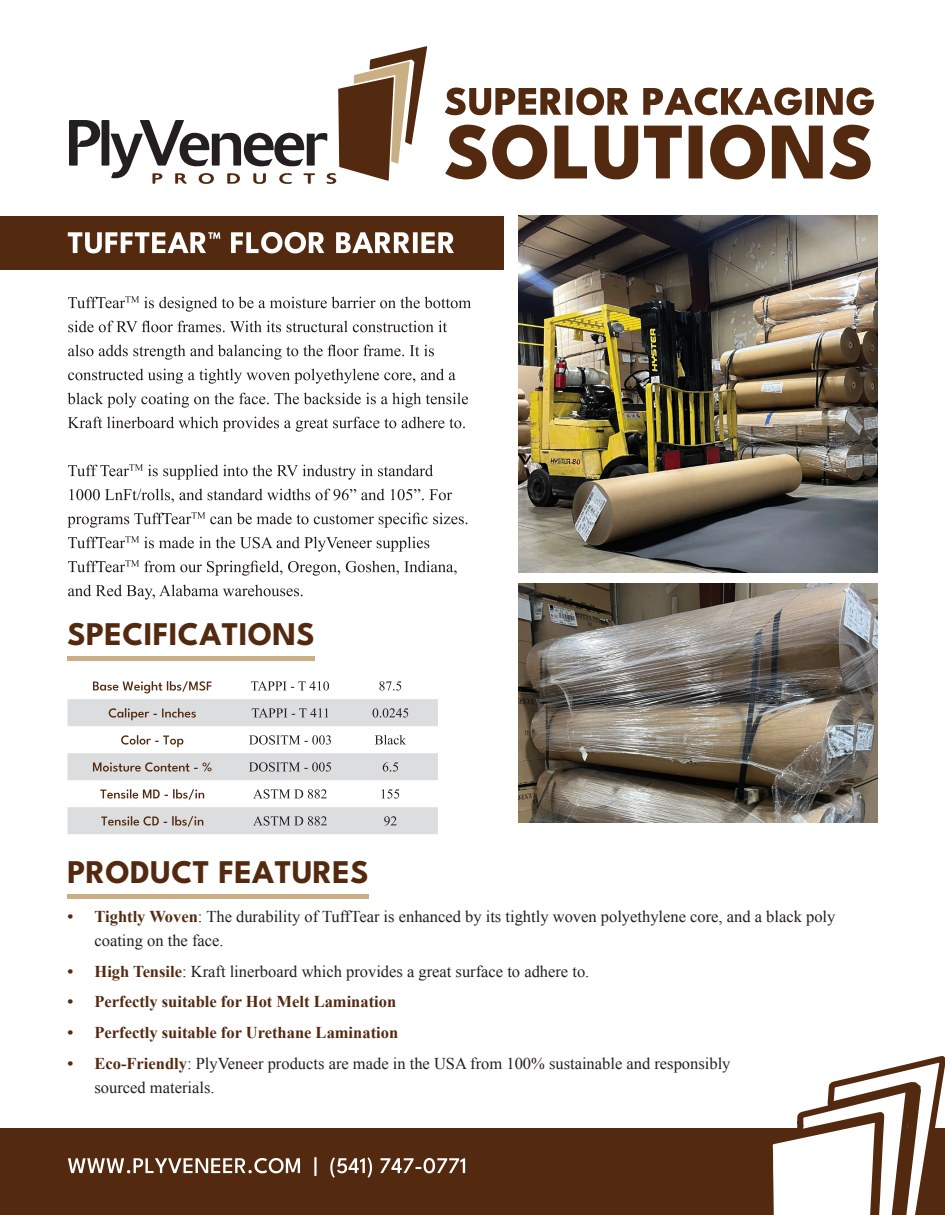
<style>
.page{position:relative;width:945px;height:1215px;background:#fff}
.page>*{position:absolute;margin:0;border:0;box-sizing:border-box;transform-origin:0 0}
.t1{font:100 33px "League Spartan";letter-spacing:.005em;color:#53290f}
.t2{font:16.5px/24px "Times New Roman";color:#231f20}
.t3{font:700 16.5px "Times New Roman";color:#53290f}
.s1{font-weight:700;color:#53290f}
</style>
<div class="page">
<div style="left:0;top:1129px;width:945px;height:86px;background:#53290f"></div>
<svg style="left:69px;top:46px;width:358px;height:138px"></svg>
<div style="left:0;top:216px;width:504px;height:54px;background:#53290f"></div>
<svg style="left:68px;top:232px;width:386px;height:21px"></svg>
<svg style="left:68px;top:585px;width:235px;height:15px"></svg>
<svg style="left:68px;top:560px;width:389px;height:16px"></svg>
<svg style="left:68px;top:536px;width:361px;height:16px"></svg>
<svg style="left:67px;top:512px;width:400px;height:16px"></svg>
<svg style="left:69px;top:489px;width:383px;height:14px"></svg>
<svg style="left:68px;top:464px;width:365px;height:16px"></svg>
<svg style="left:68px;top:417px;width:397px;height:15px"></svg>
<svg style="left:67px;top:393px;width:401px;height:15px"></svg>
<svg style="left:68px;top:369px;width:388px;height:15px"></svg>
<svg style="left:68px;top:345px;width:366px;height:15px"></svg>
<svg style="left:68px;top:321px;width:379px;height:11px"></svg>
<svg style="left:68px;top:296px;width:403px;height:16px"></svg>
<svg style="left:68px;top:1157px;width:397px;height:21px"></svg>
<svg style="left:770px;top:1059px;width:173px;height:156px"></svg>
<svg style="left:445px;top:125px;width:426px;height:54px"></svg>
<svg style="left:445px;top:88px;width:429px;height:27px"></svg>
<img style="left:519px;top:216px;width:359px;height:356px">
<img style="left:519px;top:584px;width:359px;height:238px">
<svg style="left:68px;top:699px;width:370px;height:135px;fill:#dcdddf"></svg>
<svg style="left:93px;top:681px;width:119px;height:12px"></svg>
<svg style="left:251px;top:681px;width:78px;height:10px"></svg>
<svg style="left:379px;top:681px;width:22px;height:10px"></svg>
<svg style="left:109px;top:708px;width:87px;height:12px"></svg>
<svg style="left:252px;top:708px;width:76px;height:9px"></svg>
<svg style="left:373px;top:708px;width:35px;height:10px"></svg>
<svg style="left:121px;top:735px;width:62px;height:12px"></svg>
<svg style="left:249px;top:735px;width:82px;height:10px"></svg>
<svg style="left:375px;top:735px;width:31px;height:10px"></svg>
<svg style="left:93px;top:762px;width:119px;height:10px"></svg>
<svg style="left:249px;top:762px;width:82px;height:10px"></svg>
<svg style="left:383px;top:762px;width:15px;height:10px"></svg>
<svg style="left:100px;top:789px;width:104px;height:11px"></svg>
<svg style="left:253px;top:789px;width:74px;height:10px"></svg>
<svg style="left:382px;top:789px;width:17px;height:10px"></svg>
<svg style="left:101px;top:816px;width:102px;height:11px"></svg>
<svg style="left:253px;top:816px;width:74px;height:10px"></svg>
<svg style="left:384px;top:816px;width:13px;height:10px"></svg>
<hr style="left:68px;top:657px;width:247px;height:4px;background:#caaf84">
<hr style="left:68px;top:895px;width:301px;height:4px;background:#caaf84">
<p class="t1" style="left:68px;top:610px;width:249px">SPECIFICATIONS</p>
<p class="t1" style="left:68px;top:848px;width:303px">PRODUCT FEATURES</p>
<p class="t2" style="left:94px;top:904px;width:742px;text-indent:-27px"><span class="s1">• Tightly Woven</span>: The durability of TuffTear is enhanced by its tightly woven polyethylene core, and a black poly coating on the face.</p>
<p class="t2" style="left:68px;top:959px;width:523px"><span class="s1">• High Tensile</span>: Kraft linerboard which provides a great surface to adhere to.</p>
<p class="t3" style="left:68px;top:990px;width:330px">• Perfectly suitable for Hot Melt Lamination</p>
<p class="t3" style="left:68px;top:1021px;width:332px">• Perfectly suitable for Urethane Lamination</p>
<p class="t2" style="left:94px;top:1051px;width:638px;text-indent:-27px"><span class="s1">• Eco-Friendly</span>: PlyVeneer products are made in the USA from 100% sustainable and responsibly sourced materials.</p>
</div>
